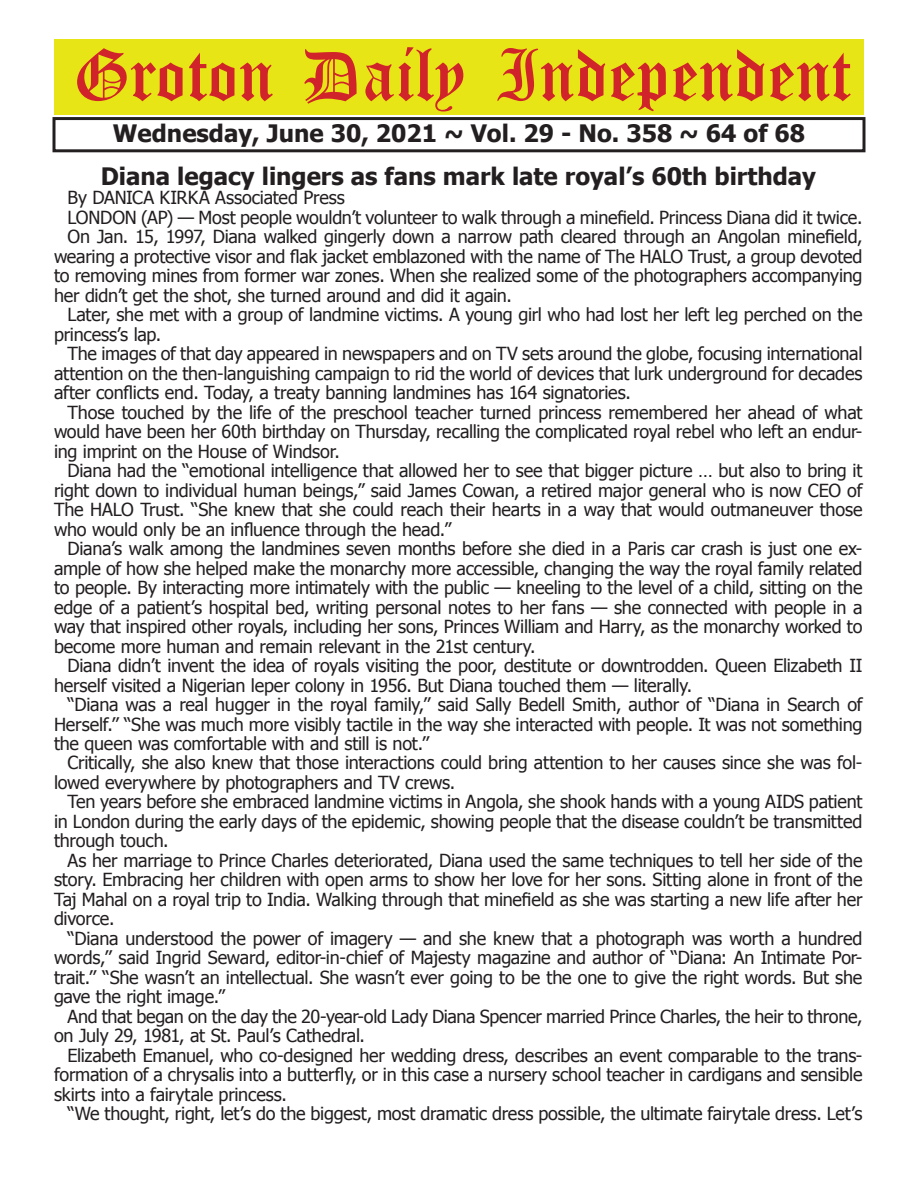
<style>
.page{position:relative;width:918px;height:1188px;background:#fff}
.page>*{position:absolute;margin:0;border:0;box-sizing:border-box;transform-origin:0 0}
.t1{font:54px "Old English Five";color:#d1232a}
.t2{font:700 24px "Tahoma";color:#231f20}
.t3{font:18px "Tahoma";letter-spacing:-.015em;color:#231f20}
</style>
<div class="page">
<div style="left:52px;top:117px;width:814px;height:35px;border:3px solid #231f20"></div>
<div style="left:54px;top:40px;width:810px;height:75px;background:#e7e515"></div>
<h1 class="t1" style="left:73px;top:50px;width:779px">Groton Daily Independent</h1>
<h2 class="t2" style="left:113px;top:116px;width:694px">Wednesday, June 30, 2021 ~ Vol. 29 - No. 358 ~ 64 of 68</h2>
<h2 class="t2" style="left:101px;top:159px;width:717px">Diana legacy lingers as fans mark late royal’s 60th birthday</h2>
<p class="t3" style="left:68px;top:186px;width:279px">By DANICA KIRKA Associated Press</p>
<p class="t3" style="left:68px;top:205px;width:797px">LONDON (AP) — Most people wouldn’t volunteer to walk through a minefield. Princess Diana did it twice.</p>
<p class="t3" style="left:68px;top:225px;width:797px">On Jan. 15, 1997, Diana walked gingerly down a narrow path cleared through an Angolan minefield,</p>
<p class="t3" style="left:54px;top:244px;width:810px">wearing a protective visor and flak jacket emblazoned with the name of The HALO Trust, a group devoted</p>
<p class="t3" style="left:54px;top:264px;width:810px">to removing mines from former war zones. When she realized some of the photographers accompanying</p>
<p class="t3" style="left:54px;top:283px;width:459px">her didn’t get the shot, she turned around and did it again.</p>
<p class="t3" style="left:68px;top:303px;width:796px">Later, she met with a group of landmine victims. A young girl who had lost her left leg perched on the</p>
<p class="t3" style="left:54px;top:322px;width:109px">princess’s lap.</p>
<p class="t3" style="left:68px;top:342px;width:797px">The images of that day appeared in newspapers and on TV sets around the globe, focusing international</p>
<p class="t3" style="left:54px;top:361px;width:810px">attention on the then-languishing campaign to rid the world of devices that lurk underground for decades</p>
<p class="t3" style="left:54px;top:380px;width:578px">after conflicts end. Today, a treaty banning landmines has 164 signatories.</p>
<p class="t3" style="left:68px;top:400px;width:796px">Those touched by the life of the preschool teacher turned princess remembered her ahead of what</p>
<p class="t3" style="left:54px;top:419px;width:810px">would have been her 60th birthday on Thursday, recalling the complicated royal rebel who left an endur-</p>
<p class="t3" style="left:54px;top:439px;width:288px">ing imprint on the House of Windsor.</p>
<p class="t3" style="left:68px;top:458px;width:796px">Diana had the “emotional intelligence that allowed her to see that bigger picture … but also to bring it</p>
<p class="t3" style="left:54px;top:478px;width:810px">right down to individual human beings,” said James Cowan, a retired major general who is now CEO of</p>
<p class="t3" style="left:54px;top:497px;width:810px">The HALO Trust. “She knew that she could reach their hearts in a way that would outmaneuver those</p>
<p class="t3" style="left:54px;top:517px;width:399px">who would only be an influence through the head.”</p>
<p class="t3" style="left:68px;top:536px;width:796px">Diana’s walk among the landmines seven months before she died in a Paris car crash is just one ex-</p>
<p class="t3" style="left:54px;top:556px;width:810px">ample of how she helped make the monarchy more accessible, changing the way the royal family related</p>
<p class="t3" style="left:54px;top:575px;width:810px">to people. By interacting more intimately with the public — kneeling to the level of a child, sitting on the</p>
<p class="t3" style="left:54px;top:595px;width:810px">edge of a patient’s hospital bed, writing personal notes to her fans — she connected with people in a</p>
<p class="t3" style="left:54px;top:614px;width:810px">way that inspired other royals, including her sons, Princes William and Harry, as the monarchy worked to</p>
<p class="t3" style="left:54px;top:634px;width:483px">become more human and remain relevant in the 21st century.</p>
<p class="t3" style="left:68px;top:653px;width:796px">Diana didn’t invent the idea of royals visiting the poor, destitute or downtrodden. Queen Elizabeth II</p>
<p class="t3" style="left:54px;top:673px;width:640px">herself visited a Nigerian leper colony in 1956. But Diana touched them — literally.</p>
<p class="t3" style="left:68px;top:692px;width:797px">“Diana was a real hugger in the royal family,’’ said Sally Bedell Smith, author of “Diana in Search of</p>
<p class="t3" style="left:54px;top:712px;width:810px">Herself.’’ “She was much more visibly tactile in the way she interacted with people. It was not something</p>
<p class="t3" style="left:54px;top:731px;width:377px">the queen was comfortable with and still is not.’’</p>
<p class="t3" style="left:68px;top:751px;width:796px">Critically, she also knew that those interactions could bring attention to her causes since she was fol-</p>
<p class="t3" style="left:54px;top:770px;width:403px">lowed everywhere by photographers and TV crews.</p>
<p class="t3" style="left:68px;top:790px;width:796px">Ten years before she embraced landmine victims in Angola, she shook hands with a young AIDS patient</p>
<p class="t3" style="left:54px;top:809px;width:810px">in London during the early days of the epidemic, showing people that the disease couldn’t be transmitted</p>
<p class="t3" style="left:54px;top:829px;width:116px">through touch.</p>
<p class="t3" style="left:68px;top:848px;width:797px">As her marriage to Prince Charles deteriorated, Diana used the same techniques to tell her side of the</p>
<p class="t3" style="left:54px;top:868px;width:810px">story. Embracing her children with open arms to show her love for her sons. Sitting alone in front of the</p>
<p class="t3" style="left:54px;top:887px;width:810px">Taj Mahal on a royal trip to India. Walking through that minefield as she was starting a new life after her</p>
<p class="t3" style="left:54px;top:907px;width:62px">divorce.</p>
<p class="t3" style="left:68px;top:926px;width:796px">“Diana understood the power of imagery — and she knew that a photograph was worth a hundred</p>
<p class="t3" style="left:54px;top:946px;width:810px">words,’’ said Ingrid Seward, editor-in-chief of Majesty magazine and author of “Diana: An Intimate Por-</p>
<p class="t3" style="left:54px;top:965px;width:810px">trait.’’ “She wasn’t an intellectual. She wasn’t ever going to be the one to give the right words. But she</p>
<p class="t3" style="left:54px;top:985px;width:173px">gave the right image.”</p>
<p class="t3" style="left:68px;top:1004px;width:797px">And that began on the day the 20-year-old Lady Diana Spencer married Prince Charles, the heir to throne,</p>
<p class="t3" style="left:54px;top:1024px;width:313px">on July 29, 1981, at St. Paul’s Cathedral.</p>
<p class="t3" style="left:68px;top:1043px;width:796px">Elizabeth Emanuel, who co-designed her wedding dress, describes an event comparable to the trans-</p>
<p class="t3" style="left:54px;top:1063px;width:810px">formation of a chrysalis into a butterfly, or in this case a nursery school teacher in cardigans and sensible</p>
<p class="t3" style="left:54px;top:1082px;width:234px">skirts into a fairytale princess.</p>
<p class="t3" style="left:68px;top:1102px;width:796px">“We thought, right, let’s do the biggest, most dramatic dress possible, the ultimate fairytale dress. Let’s</p>
</div>
